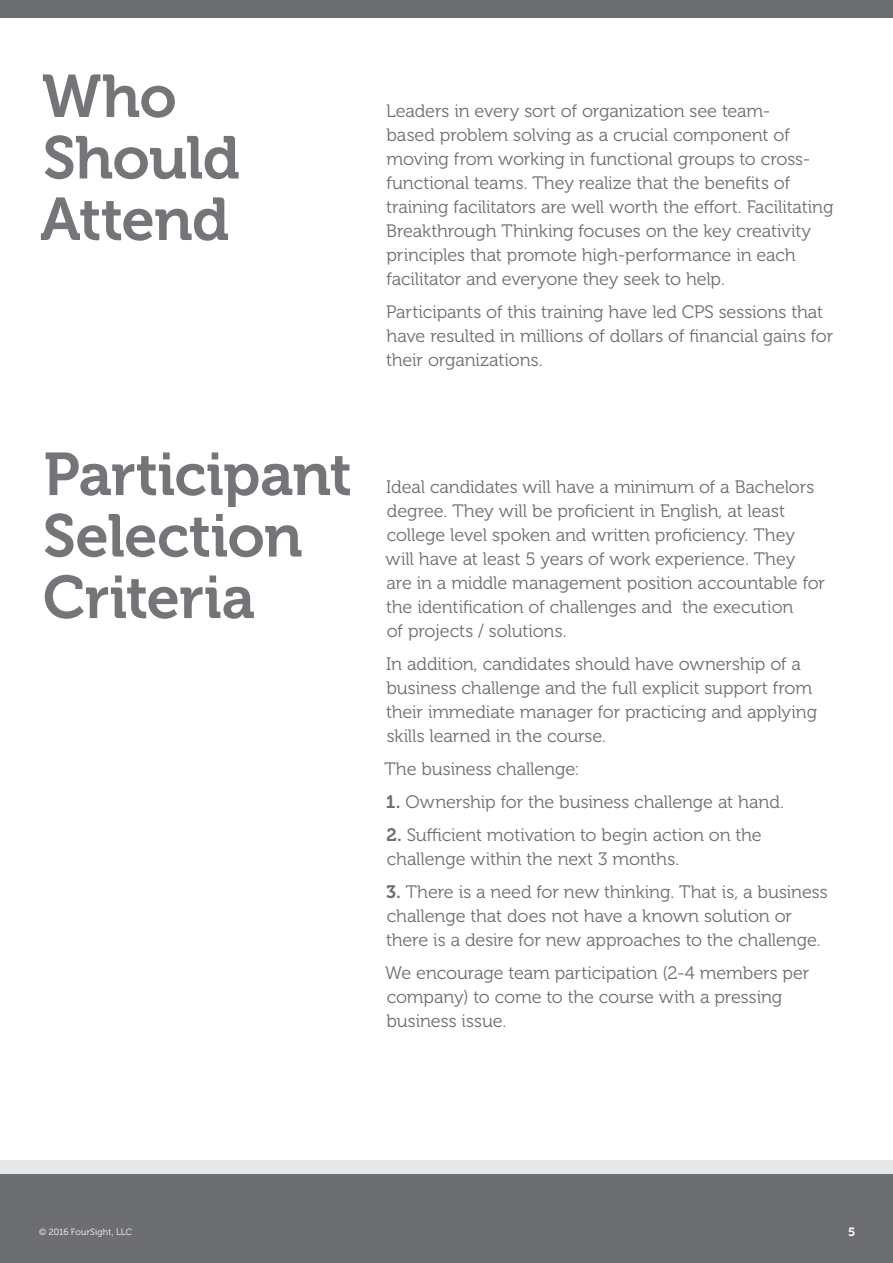
<style>
.page{position:relative;width:893px;height:1263px;background:#fff}
.page>*{position:absolute;margin:0;border:0;box-sizing:border-box;transform-origin:0 0}
.t1{font:60px/61.5px "Museo 700";letter-spacing:-.015em;color:#6d6e71}
.t2{font:18px/24px "Museo 300";letter-spacing:-.005em;color:#6d6e71}
.t3{font:12px "Museo 700";color:#fff}
.t4{font:9px "Museo 300";letter-spacing:.015em;color:#fff}
.s1{font-family:"Museo 700"}
</style>
<div class="page">
<div style="left:0;top:1174px;width:893px;height:89px;background:#6d6e71"></div>
<div style="left:0;top:1160px;width:893px;height:14px;background:#e6e7e8"></div>
<div style="left:0;top:0;width:893px;height:17px;background:#6d6e71"></div>
<h1 class="t1" style="left:40px;top:66px;width:201px">Who<br>Should<br>Attend</h1>
<h1 class="t1" style="left:43px;top:444px;width:311px">Participant<br>Selection<br>Criteria</h1>
<p class="t2" style="left:386px;top:99px;width:449px">Leaders in every sort of organization see team-<br>based problem solving as a crucial component of moving from working in functional groups to cross&shy;functional teams. They realize that the benefits of training facilitators are well worth the effort. Facilitating Breakthrough Thinking focuses on the key creativity principles that promote high-performance in each facilitator and everyone they seek to help.</p>
<p class="t2" style="left:386px;top:300px;width:449px">Participants of this training have led CPS sessions that have resulted in millions of dollars of financial gains for their organizations.</p>
<p class="t2" style="left:386px;top:476px;width:441px">Ideal candidates will have a minimum of a Bachelors degree. They will be proficient in English, at least college level spoken and written proficiency. They will have at least 5 years of work experience. They are in a middle management position accountable for the identification of challenges and the execution<br>of projects / solutions.</p>
<p class="t2" style="left:386px;top:653px;width:432px">In addition, candidates should have ownership of a business challenge and the full explicit support from their immediate manager for practicing and applying skills learned in the course.</p>
<p class="t2" style="left:384px;top:758px;width:197px">The business challenge:</p>
<p class="t2" style="left:386px;top:791px;width:400px"><span class="s1">1.</span> Ownership for the business challenge at hand.</p>
<p class="t2" style="left:386px;top:824px;width:377px"><span class="s1">2.</span> Sufficient motivation to begin action on the challenge within the next 3 months.</p>
<p class="t2" style="left:386px;top:881px;width:443px"><span class="s1">3.</span> There is a need for new thinking. That is, a business challenge that does not have a known solution or there is a desire for new approaches to the challenge.</p>
<p class="t2" style="left:385px;top:962px;width:426px">We encourage team participation (2-4 members per company) to come to the course with a pressing business issue.</p>
<p class="t4" style="left:39px;top:1227px;width:94px">© 2016 FourSight, LLC</p>
<p class="t3" style="left:848px;top:1225px;width:9px">5</p>
</div>
